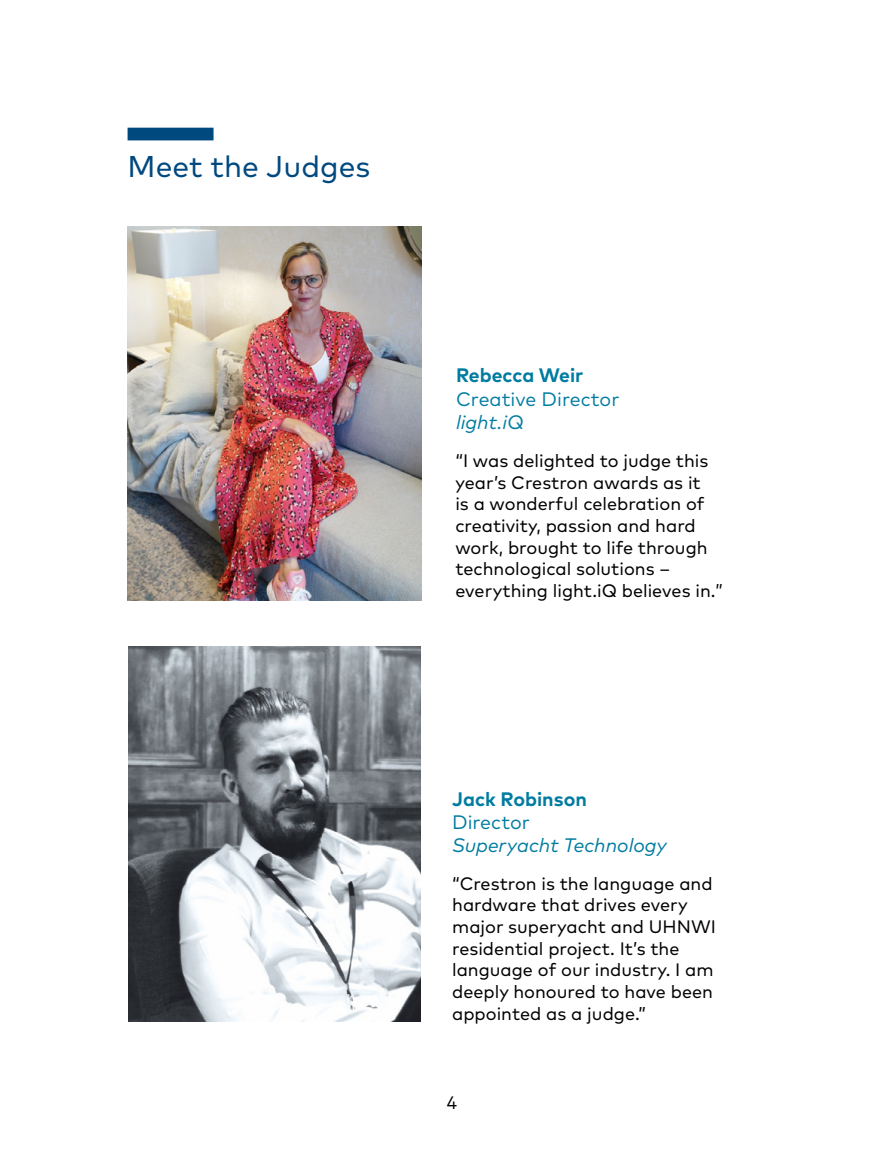
<style>
.page{position:relative;width:893px;height:1149px;background:#fff}
.page>*{position:absolute;margin:0;border:0;box-sizing:border-box;transform-origin:0 0}
.t1{font:30px "Mark Pro";color:#00497f}
.t2{font:italic 19.5px "Mark Pro";color:#007ca1}
.t3{font:19.5px "Mark Pro";color:#007ca1}
.t4{font:700 19.5px "Mark Pro";color:#007ca1}
.t5{font:18px/21.6px "Mark Pro";color:#010202}
.t6{font:18px "Mark Pro";color:#000}
.s1{font-style:inherit}
</style>
<div class="page">
<img style="left:128px;top:227px;width:293px;height:373px">
<img style="left:129px;top:646px;width:292px;height:374px">
<div style="left:128px;top:128px;width:86px;height:12px;background:#00497f"></div>
<h1 class="t1" style="left:128px;top:144px;width:244px">Meet the Judges</h1>
<p class="t4" style="left:456px;top:360px;width:129px">Rebecca Weir</p>
<p class="t3" style="left:456px;top:384px;width:165px">Creative Director</p>
<p class="t2" style="left:456px;top:407px;width:69px">light.iQ</p>
<p class="t5" style="left:455px;top:448px;width:269px">“I was delighted to judge this year’s Crestron awards as it<br>is a wonderful celebration of creativity, passion and hard work, brought to life through technological solutions – everything light.iQ believes in.<span class="s1">”</span></p>
<p class="t4" style="left:452px;top:783px;width:136px">Jack Robinson</p>
<p class="t3" style="left:452px;top:807px;width:79px">Director</p>
<p class="t2" style="left:452px;top:830px;width:216px">Superyacht Technology</p>
<p class="t5" style="left:452px;top:871px;width:265px">“Crestron is the language and hardware that drives every major superyacht and UHNWI residential project. It’s the language of our industry. I am deeply honoured to have been appointed as a judge.”</p>
<p class="t6" style="left:447px;top:1089px;width:12px">4</p>
</div>
